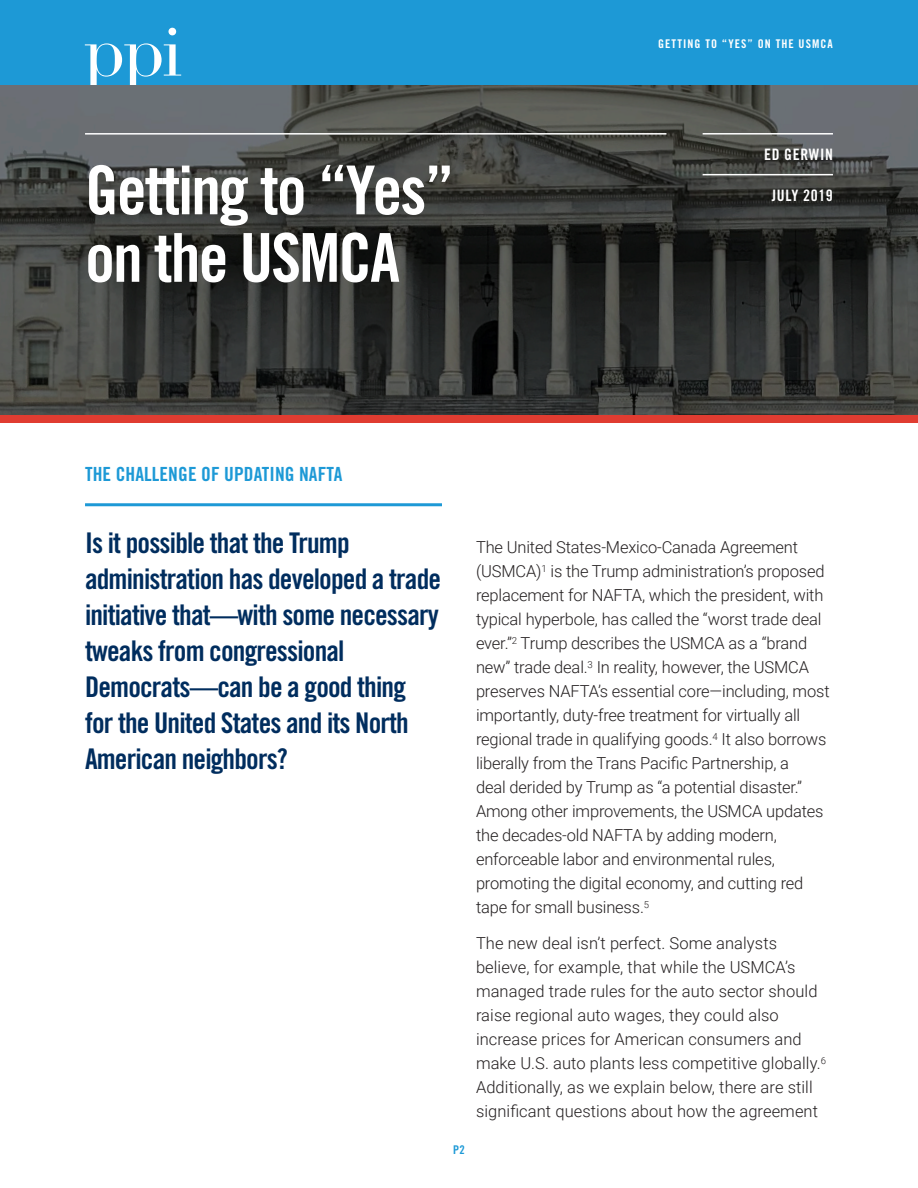
<style>
.page{position:relative;width:918px;height:1188px;background:#fff}
.page>*{position:absolute;margin:0;border:0;box-sizing:border-box;transform-origin:0 0}
.H1_-_TG_Overline{font:67.5px "Trade Gothic LT Std Bd Cn 20";letter-spacing:-.03em;color:#fff}
.Intro_with_Overline{font:28.5px/36px "Trade Gothic LT Std Bd Cn 20";letter-spacing:-.03em;color:#002d5e}
.H2_-_Section_Title{font:19.5px "Trade Gothic LT Std Bd Cn 20";letter-spacing:.005em;color:#1d99d6}
.Body_Copy{font:300 16.5px/24px "Roboto";letter-spacing:-.01em;color:#231f20}
.Date___Author_-_Trad{font:15.75px "Trade Gothic LT Std Bd Cn 20";letter-spacing:.04em;color:#fff}
.t1{font:12px "Trade Gothic LT Std Bd Cn 20";letter-spacing:.09em;color:#fff}
.t2{font:12px "Trade Gothic LT Std Bd Cn 20";color:#1d99d6}
</style>
<div class="page">
<div style="left:0;top:0;width:918px;height:85px;background:#1d99d6"></div>
<svg style="left:168px;top:28px;width:8px;height:7px"></svg>
<svg style="left:85px;top:43px;width:96px;height:42px"></svg>
<svg style="left:0;top:85px;width:918px;height:330px;background:#3c3e3c"></svg>
<hr style="left:85px;top:503px;width:357px;height:3px;background:#1d99d6">
<hr style="left:703px;top:133px;width:130px;height:2px;background:#fff">
<hr style="left:703px;top:174px;width:130px;height:1px;background:#fff">
<hr style="left:85px;top:133px;width:581px;height:2px;background:#fff">
<div style="left:0;top:415px;width:918px;height:8px;background:#e03c31"></div>
<p class="t1" style="left:658px;top:36px;width:176px">GETTING TO “YES” ON THE USMCA</p>
<p class="H1_-_TG_Overline" style="left:85px;top:149px;width:371px">Getting to “Yes”</p>
<p class="H1_-_TG_Overline" style="left:85px;top:217px;width:317px">on the USMCA</p>
<p class="H2_-_Section_Title" style="left:85px;top:462px;width:259px">THE CHALLENGE OF UPDATING NAFTA</p>
<p class="Date___Author_-_Trad" style="left:764px;top:145px;width:70px">ED GERWIN</p>
<p class="Date___Author_-_Trad" style="left:772px;top:186px;width:63px">JULY 2019</p>
<p class="Intro_with_Overline" style="left:85px;top:525px;width:358px">Is it possible that the Trump administration has developed a trade initiative that—with some necessary tweaks from congressional<br>Democrats—can be a good thing for the United States and its North<br>American neighbors?</p>
<p class="Body_Copy" style="left:476px;top:535px;width:355px">The United States-Mexico-Canada Agreement (USMCA)<sup>1</sup> is the Trump administration’s proposed replacement for NAFTA, which the president, with typical hyperbole, has called the “worst trade deal ever.”<sup>2</sup> Trump describes the USMCA as a “brand new” trade deal.<sup>3</sup> In reality, however, the USMCA preserves NAFTA’s essential core—including, most importantly, duty-free treatment for virtually all regional trade in qualifying goods.<sup>4</sup> It also borrows liberally from the Trans Pacific Partnership, a<br>deal derided by Trump as “a potential disaster.” Among other improvements, the USMCA updates the decades-old NAFTA by adding modern, enforceable labor and environmental rules, promoting the digital economy, and cutting red tape for small business.<sup>5</sup></p>
<p class="Body_Copy" style="left:476px;top:931px;width:352px">The new deal isn’t perfect. Some analysts believe, for example, that while the USMCA’s managed trade rules for the auto sector should raise regional auto wages, they could also increase prices for American consumers and make U.S. auto plants less competitive globally.<sup>6<br></sup>Additionally, as we explain below, there are still significant questions about how the agreement</p>
<p class="t2" style="left:453px;top:1142px;width:13px">P2</p>
</div>
